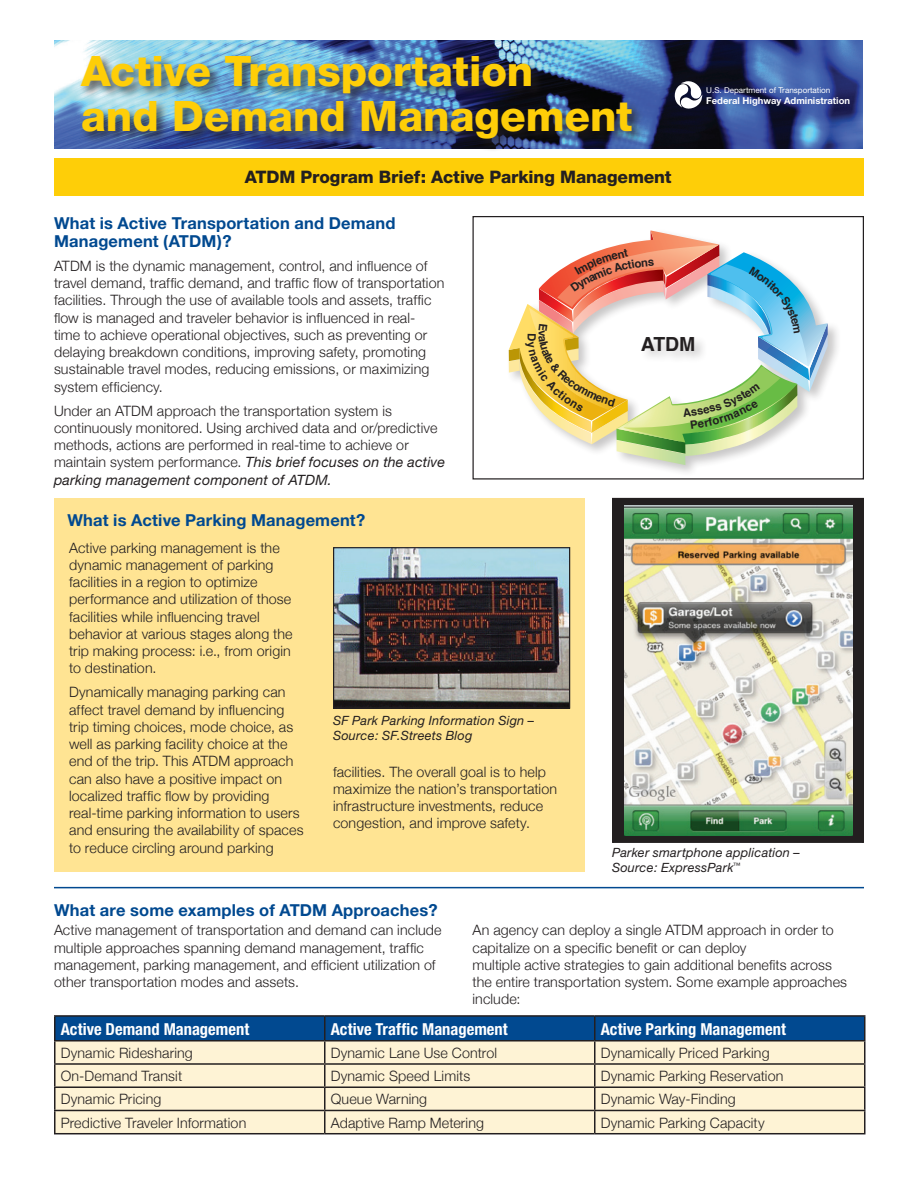
<style>
.page{position:relative;width:918px;height:1188px;background:#fff}
.page>*{position:absolute;margin:0;border:0;box-sizing:border-box;transform-origin:0 0}
._1st{font:800 42px/45px "Helvetica Neue";color:#fece08}
.t1{font:700 19.5px "Helvetica";color:#231f20}
.head{font:800 17.25px "Helvetica Neue";letter-spacing:-.005em;color:#231f20}
.head-2{font:700 16.5px/18px "Helvetica Neue";letter-spacing:.01em;color:#014990}
.body{font:700 condensed 16.5px "Helvetica Neue";color:#fff}
.body-2{font:300 14.25px/17.2px "Helvetica Neue";letter-spacing:.01em;color:#231f20}
.t2{font:italic 12.75px/15px "Helvetica Neue";letter-spacing:.015em;color:#231f20}
.t3{font:700 9.45px "Helvetica Neue";color:#fff}
.t4{font:8.1px "Helvetica Neue";color:#fff}
.s1{font-weight:400;font-style:italic}
</style>
<div class="page">
<img style="left:54px;top:41px;width:808px;height:108px">
<div style="left:79px;top:53px;width:566px;height:100px;background:#231f20;opacity:.75"></div>
<svg style="left:675px;top:81px;width:28px;height:28px"></svg>
<div style="left:54px;top:158px;width:810px;height:37px;background:#fece08"></div>
<div style="left:56px;top:1017px;width:808px;height:23px;background:#014990"></div>
<div style="left:56px;top:1042px;width:808px;height:91px;background:#fef3d5"></div>
<hr style="left:54px;top:1015px;width:271px;height:2px;background:#231f20">
<hr style="left:54px;top:1017px;width:2px;height:23px;background:#231f20">
<hr style="left:325px;top:1015px;width:270px;height:2px;background:#231f20">
<hr style="left:324px;top:1017px;width:2px;height:23px;background:#231f20">
<hr style="left:595px;top:1015px;width:271px;height:2px;background:#231f20">
<hr style="left:594px;top:1017px;width:2px;height:23px;background:#231f20">
<hr style="left:864px;top:1017px;width:2px;height:23px;background:#231f20">
<hr style="left:54px;top:1040px;width:271px;height:2px;background:#231f20">
<hr style="left:54px;top:1042px;width:2px;height:21px;background:#231f20">
<hr style="left:325px;top:1040px;width:270px;height:2px;background:#231f20">
<hr style="left:324px;top:1042px;width:2px;height:21px;background:#231f20">
<hr style="left:595px;top:1040px;width:271px;height:2px;background:#231f20">
<hr style="left:594px;top:1042px;width:2px;height:21px;background:#231f20">
<hr style="left:864px;top:1042px;width:2px;height:21px;background:#231f20">
<hr style="left:54px;top:1063px;width:271px;height:2px;background:#231f20">
<hr style="left:54px;top:1065px;width:2px;height:21px;background:#231f20">
<hr style="left:325px;top:1063px;width:270px;height:2px;background:#231f20">
<hr style="left:324px;top:1065px;width:2px;height:21px;background:#231f20">
<hr style="left:595px;top:1063px;width:271px;height:2px;background:#231f20">
<hr style="left:594px;top:1065px;width:2px;height:21px;background:#231f20">
<hr style="left:864px;top:1065px;width:2px;height:21px;background:#231f20">
<hr style="left:54px;top:1086px;width:271px;height:2px;background:#231f20">
<hr style="left:54px;top:1088px;width:2px;height:22px;background:#231f20">
<hr style="left:325px;top:1086px;width:270px;height:2px;background:#231f20">
<hr style="left:324px;top:1088px;width:2px;height:22px;background:#231f20">
<hr style="left:595px;top:1086px;width:271px;height:2px;background:#231f20">
<hr style="left:594px;top:1088px;width:2px;height:22px;background:#231f20">
<hr style="left:864px;top:1088px;width:2px;height:22px;background:#231f20">
<hr style="left:54px;top:1110px;width:271px;height:1px;background:#231f20">
<hr style="left:54px;top:1111px;width:2px;height:22px;background:#231f20">
<hr style="left:325px;top:1110px;width:270px;height:1px;background:#231f20">
<hr style="left:324px;top:1111px;width:2px;height:22px;background:#231f20">
<hr style="left:595px;top:1110px;width:271px;height:1px;background:#231f20">
<hr style="left:594px;top:1111px;width:2px;height:22px;background:#231f20">
<hr style="left:864px;top:1111px;width:2px;height:22px;background:#231f20">
<hr style="left:54px;top:1133px;width:271px;height:1px;background:#231f20">
<hr style="left:325px;top:1133px;width:270px;height:1px;background:#231f20">
<hr style="left:595px;top:1133px;width:271px;height:1px;background:#231f20">
<div style="left:613px;top:498px;width:250px;height:344px;background:#231f20"></div>
<img style="left:624px;top:505px;width:228px;height:330px">
<div style="left:612px;top:498px;width:252px;height:345px;border:1px solid #231f20"></div>
<div style="left:506px;top:228px;width:335px;height:250px;background:#231f20;opacity:.25"></div>
<div style="left:473px;top:216px;width:391px;height:264px;border:1px solid #231f20"></div>
<hr style="left:54px;top:887px;width:810px;height:1px;background:#014990">
<div style="left:54px;top:498px;width:531px;height:374px;background:#ffe493"></div>
<img style="left:335px;top:549px;width:233px;height:158px">
<div style="left:333px;top:547px;width:237px;height:162px;border:1px solid #231f20"></div>
<svg style="left:509px;top:230px;width:319px;height:235px"></svg>
<p class="_1st" style="left:81px;top:48px;width:553px">Active Transportation<br>and Demand Management</p>
<p class="t4" style="left:706px;top:85px;width:126px">U.S. Department of Transportation</p>
<p class="t3" style="left:706px;top:95px;width:145px">Federal Highway Administration</p>
<p class="head" style="left:245px;top:166px;width:428px">ATDM Program Brief: Active Parking Management</p>
<p class="head-2" style="left:54px;top:214px;width:343px">What is Active Transportation and Demand<br>Management (ATDM)?</p>
<p class="body-2" style="left:54px;top:257px;width:392px">ATDM is the dynamic management, control, and influence of travel demand, traffic demand, and traffic flow of transportation facilities. Through the use of available tools and assets, traffic flow is managed and traveler behavior is influenced in real&shy;time to achieve operational objectives, such as preventing or delaying breakdown conditions, improving safety, promoting sustainable travel modes, reducing emissions, or maximizing system efficiency.</p>
<p class="body-2" style="left:54px;top:402px;width:393px">Under an ATDM approach the transportation system is continuously monitored. Using archived data and or/predictive methods, actions are performed in real-time to achieve or maintain system performance. <span class="s1">This brief focuses on the active parking management component of ATDM.</span></p>
<p class="t1" style="left:641px;top:329px;width:56px">ATDM</p>
<p class="head-2" style="left:68px;top:511px;width:299px">What is Active Parking Management?</p>
<p class="body-2" style="left:69px;top:539px;width:225px">Active parking management is the dynamic management of parking facilities in a region to optimize performance and utilization of those facilities while influencing travel behavior at various stages along the trip making process: i.e., from origin to destination.</p>
<p class="body-2" style="left:69px;top:683px;width:236px">Dynamically managing parking can affect travel demand by influencing trip timing choices, mode choice, as well as parking facility choice at the end of the trip. This ATDM approach can also have a positive impact on localized traffic flow by providing real-time parking information to users and ensuring the availability of spaces to reduce circling around parking</p>
<p class="t2" style="left:333px;top:712px;width:203px">SF Park Parking Information Sign –<br>Source: SF.Streets Blog</p>
<p class="body-2" style="left:333px;top:763px;width:226px">facilities. The overall goal is to help maximize the nation’s transportation infrastructure investments, reduce congestion, and improve safety.</p>
<p class="head-2" style="left:54px;top:900px;width:385px">What are some examples of ATDM Approaches?</p>
<p class="t2" style="left:612px;top:845px;width:189px">Parker smartphone application –<br>Source: ExpressPark<sup>™</sup></p>
<p class="body-2" style="left:54px;top:921px;width:389px">Active management of transportation and demand can include multiple approaches spanning demand management, traffic management, parking management, and efficient utilization of other transportation modes and assets.</p>
<p class="body-2" style="left:472px;top:921px;width:376px">An agency can deploy a single ATDM approach in order to capitalize on a specific benefit or can deploy<br>multiple active strategies to gain additional benefits across the entire transportation system. Some example approaches include:</p>
<p class="body" style="left:61px;top:1019px;width:190px">Active Demand Management</p>
<p class="body" style="left:331px;top:1019px;width:179px">Active Traffic Management</p>
<p class="body" style="left:601px;top:1019px;width:187px">Active Parking Management</p>
<p class="body-2" style="left:61px;top:1044px;width:134px">Dynamic Ridesharing</p>
<p class="body-2" style="left:331px;top:1044px;width:168px">Dynamic Lane Use Control</p>
<p class="body-2" style="left:601px;top:1044px;width:170px">Dynamically Priced Parking</p>
<p class="body-2" style="left:61px;top:1067px;width:123px">On-Demand Transit</p>
<p class="body-2" style="left:331px;top:1067px;width:141px">Dynamic Speed Limits</p>
<p class="body-2" style="left:601px;top:1067px;width:184px">Dynamic Parking Reservation</p>
<p class="body-2" style="left:61px;top:1090px;width:102px">Dynamic Pricing</p>
<p class="body-2" style="left:331px;top:1090px;width:98px">Queue Warning</p>
<p class="body-2" style="left:601px;top:1090px;width:137px">Dynamic Way-Finding</p>
<p class="body-2" style="left:61px;top:1114px;width:187px">Predictive Traveler Information</p>
<p class="body-2" style="left:331px;top:1114px;width:155px">Adaptive Ramp Metering</p>
<p class="body-2" style="left:601px;top:1114px;width:166px">Dynamic Parking Capacity</p>
</div>
